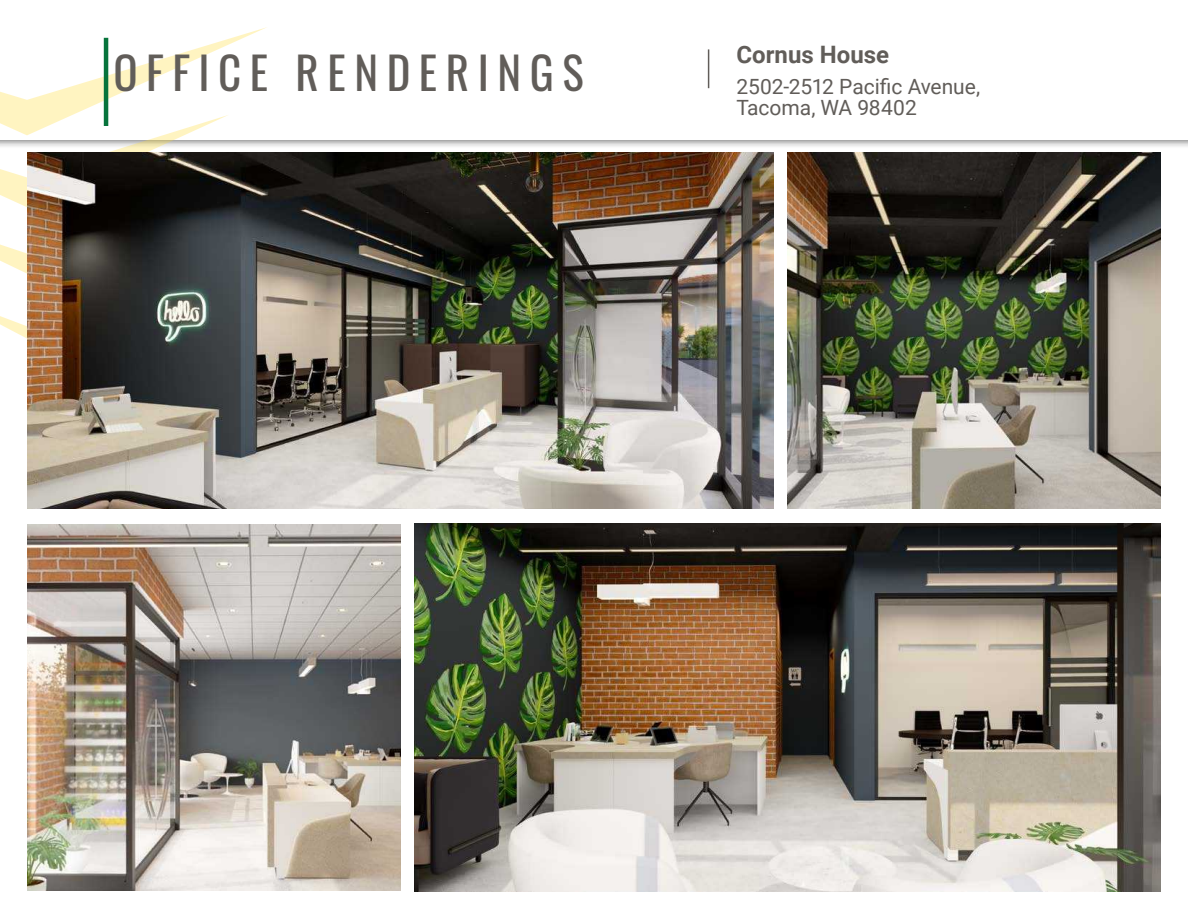
<style>
.page{position:relative;width:1188px;height:918px;background:#fff}
.page>*{position:absolute;margin:0;border:0;box-sizing:border-box;transform-origin:0 0}
.t1{font:45px "Oswald";letter-spacing:.19em;color:#615d59}
.t2{font:700 24px "Roboto";color:#615d59}
.t3{font:21px/21px "Roboto";letter-spacing:-.005em;color:#615d59}
</style>
<div class="page">
<div style="left:0;top:0;width:1188px;height:149px;background:#000;opacity:.75"></div>
<div style="left:0;top:0;width:1188px;height:139px;background:#fff"></div>
<svg style="left:0;top:27px;width:268px;height:247px"></svg>
<svg style="left:0;top:316px;width:27px;height:23px"></svg>
<hr style="left:708px;top:49px;width:1px;height:39px;background:#615d59">
<hr style="left:104px;top:38px;width:4px;height:88px;background:#07743c">
<img style="left:27px;top:152px;width:747px;height:357px">
<img style="left:414px;top:524px;width:747px;height:367px">
<img style="left:788px;top:152px;width:373px;height:357px">
<img style="left:27px;top:524px;width:373px;height:367px">
<h1 class="t1" style="left:113px;top:33px;width:472px">OFFICE RENDERINGS</h1>
<p class="t2" style="left:737px;top:38px;width:154px">Cornus House</p>
<p class="t3" style="left:737px;top:76px;width:245px">2502-2512 Pacific Avenue,<br>Tacoma, WA 98402</p>
</div>
